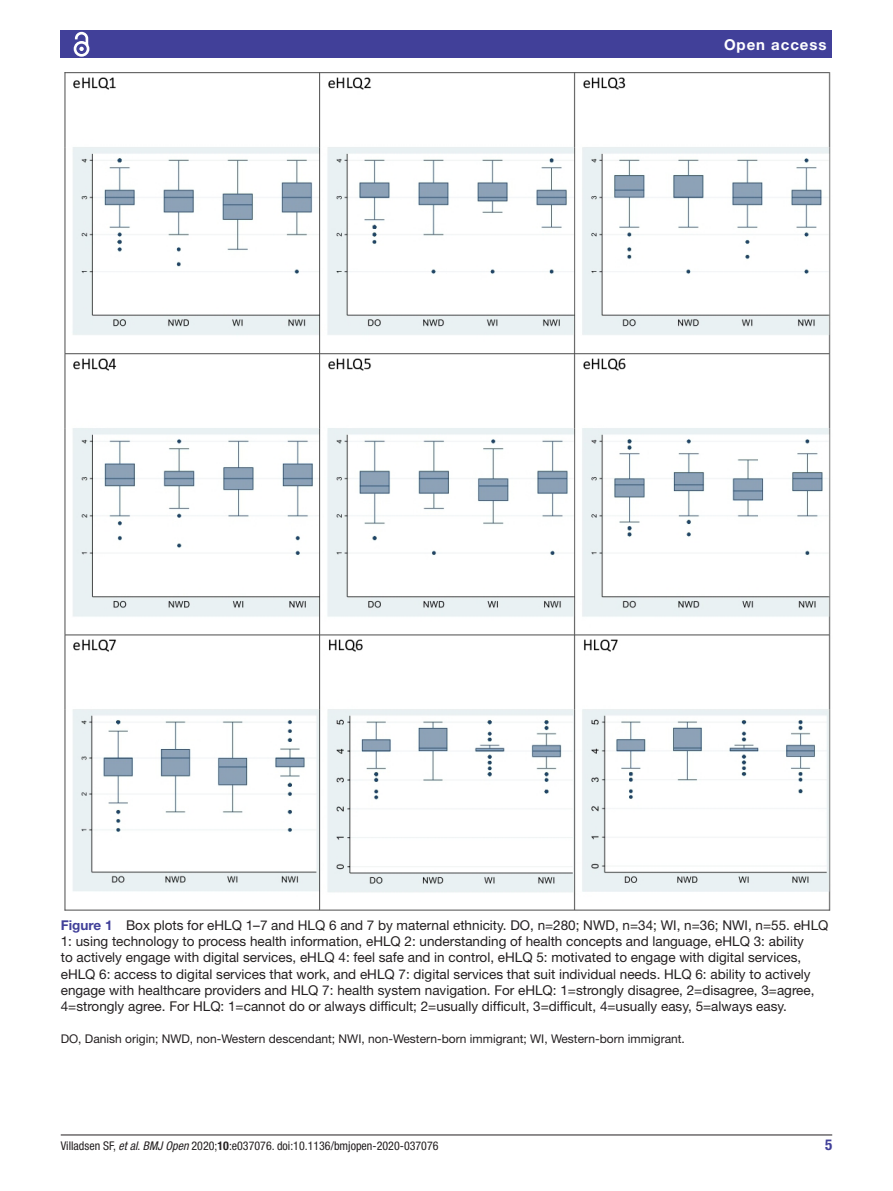
<style>
.page{position:relative;width:893px;height:1191px;background:#fff}
.page>*{position:absolute;margin:0;border:0;box-sizing:border-box;transform-origin:0 0}
.t1{font:700 15px "Helvetica Neue LT Std";letter-spacing:.065em;color:#fff}
.t2{font:700 condensed 15px "Helvetica Neue LT Std";color:#414099}
.t3{font:13.5px/16.2px "Helvetica Neue LT Std";color:#231f20}
.t4{font:12px "Helvetica Neue LT Std";color:#231f20}
.t5{font:condensed 12px "Helvetica Neue LT Std";color:#231f20}
.s1{font-weight:700;color:#414099}
.s2{font-style:italic}
.s3{font-weight:700}
</style>
<div class="page">
<hr style="left:61px;top:1134px;width:771px;height:1px;background:#231f20">
<div style="left:61px;top:31px;width:771px;height:27px;background:#414099"></div>
<svg style="left:73px;top:31px;width:17px;height:26px"></svg>
<img style="left:64px;top:73px;width:767px;height:838px">
<p class="t1" style="left:724px;top:35px;width:104px">Open access</p>
<p class="t3" style="left:61px;top:917px;width:769px"><span class="s1">Figure 1</span> Box plots for eHLQ 1–7 and HLQ 6 and 7 by maternal ethnicity. DO, n=280; NWD, n=34; WI, n=36; NWI, n=55. eHLQ 1: using technology to process health information, eHLQ 2: understanding of health concepts and language, eHLQ 3: ability<br>to actively engage with digital services, eHLQ 4: feel safe and in control, eHLQ 5: motivated to engage with digital services, eHLQ 6: access to digital services that work, and eHLQ 7: digital services that suit individual needs. HLQ 6: ability to actively engage with healthcare providers and HLQ 7: health system navigation. For eHLQ: 1=strongly disagree, 2=disagree, 3=agree, 4=strongly agree. For HLQ: 1=cannot do or always difficult; 2=usually difficult, 3=difficult, 4=usually easy, 5=always easy.</p>
<p class="t4" style="left:61px;top:1032px;width:626px">DO, Danish origin; NWD, non-Western descendant; NWI, non-Western-born immigrant; WI, Western-born immigrant.</p>
<p class="t5" style="left:61px;top:1138px;width:379px">Villadsen SF, <span class="s2">et al</span>. <span class="s2">BMJ Open</span> 2020;<span class="s3">10</span>:e037076. doi:10.1136/bmjopen-2020-037076</p>
<p class="t2" style="left:825px;top:1135px;width:9px">5</p>
</div>
